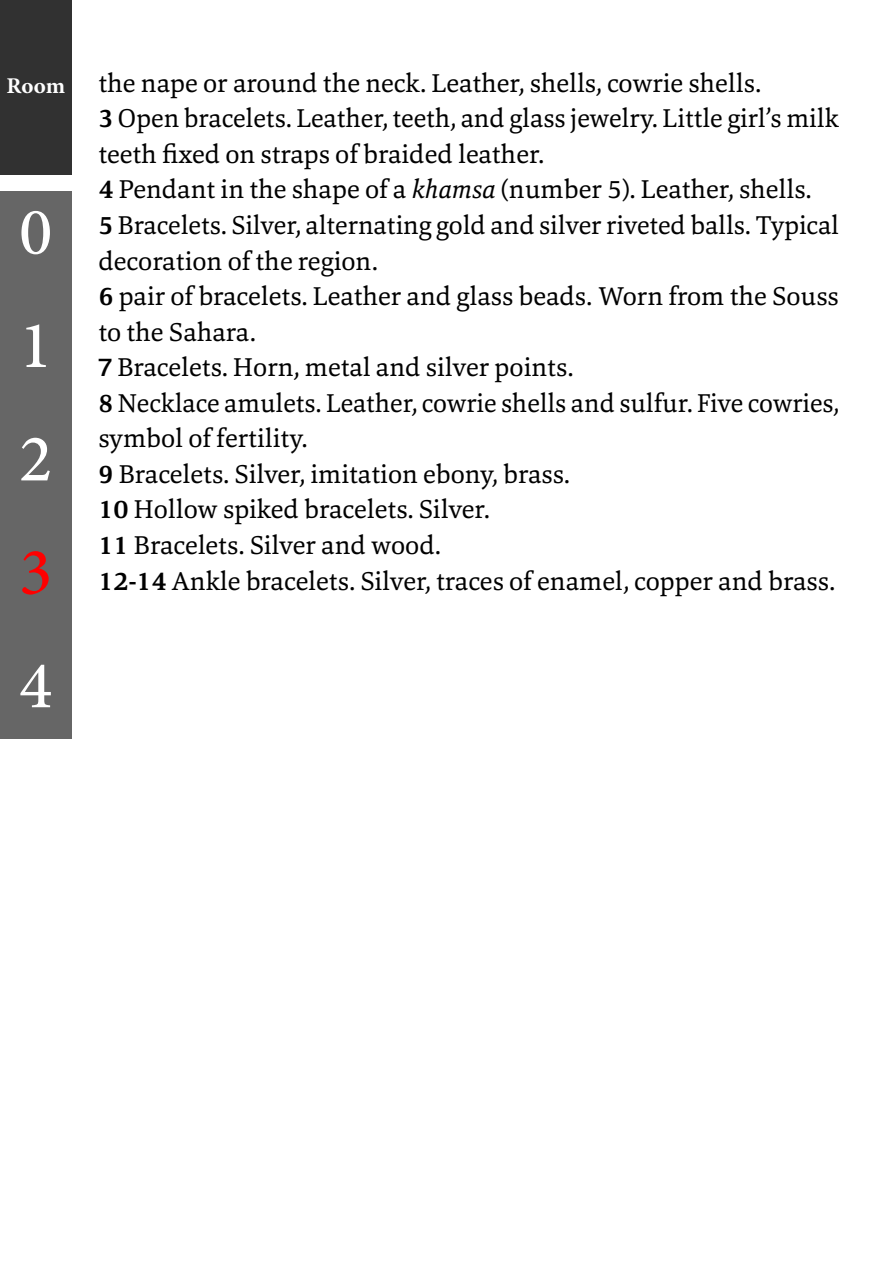
<style>
.page{position:relative;width:893px;height:1263px;background:#fff}
.page>*{position:absolute;margin:0;border:0;box-sizing:border-box;transform-origin:0 0}
.t1{font:94.5px/113.4px "Adobe Arabic";color:#fff;text-align:justify}
.t2{font:94.5px "Adobe Arabic";color:#f00}
.t3{font:700 31.5px "Adobe Arabic";color:#fff}
.t4{font:27px/35.5px "Marbach";color:#000}
.s1{font-weight:700}
.s2{font-style:italic}
.s3{font-family:"Acumin Variable Concept";font-size:25.5px}
</style>
<div class="page">
<div style="left:0;top:191px;width:71px;height:548px;background:#666"></div>
<div style="left:0;top:0;width:71px;height:174px;background:#313131"></div>
<p class="t3" style="left:6px;top:63px;width:60px">Room</p>
<h1 class="t1" style="left:19px;top:164px;width:35px">0<br>1<br>2</h1>
<h1 class="t2" style="left:19px;top:506px;width:35px">3</h1>
<h1 class="t1" style="left:19px;top:618px;width:35px">4</h1>
<p class="t4" style="left:98px;top:65px;width:742px">the nape or around the neck. Leather, shells, cowrie shells.<br><span class="s1">3</span> Open bracelets. Leather, teeth, and glass jewelry. Little girl s’ milk teeth fixed on straps of braided leather.<br><span class="s1">4</span> Pendant in the shape of a <span class="s2">khamsa</span> (number . )5 Leather, shells.<br><span class="s1">5</span> Bracelets. Silver, alternating gold and silver riveted balls. Typical decoration of the region.<br><span class="s1">6</span> pair of bracelets. Leather and glass beads. Worn from the Souss to the Sahara.<br><span class="s3">7</span> Bracelets. Horn, metal and silver points.<br><span class="s1">8</span> Necklace amulets. Leather, cowrie shells and sulfur. Five cowries, symbol of fertility.<br><span class="s1">9</span> Bracelets. Silver, imitation ebony, brass.<br><span class="s1">10</span> Hollow spiked bracelets. Silver.<br><span class="s1">11</span> Bracelets. Silver and wood.<br><span class="s1">12-14</span> Ankle bracelets. Silver, traces of enamel, copper and brass.</p>
</div>
